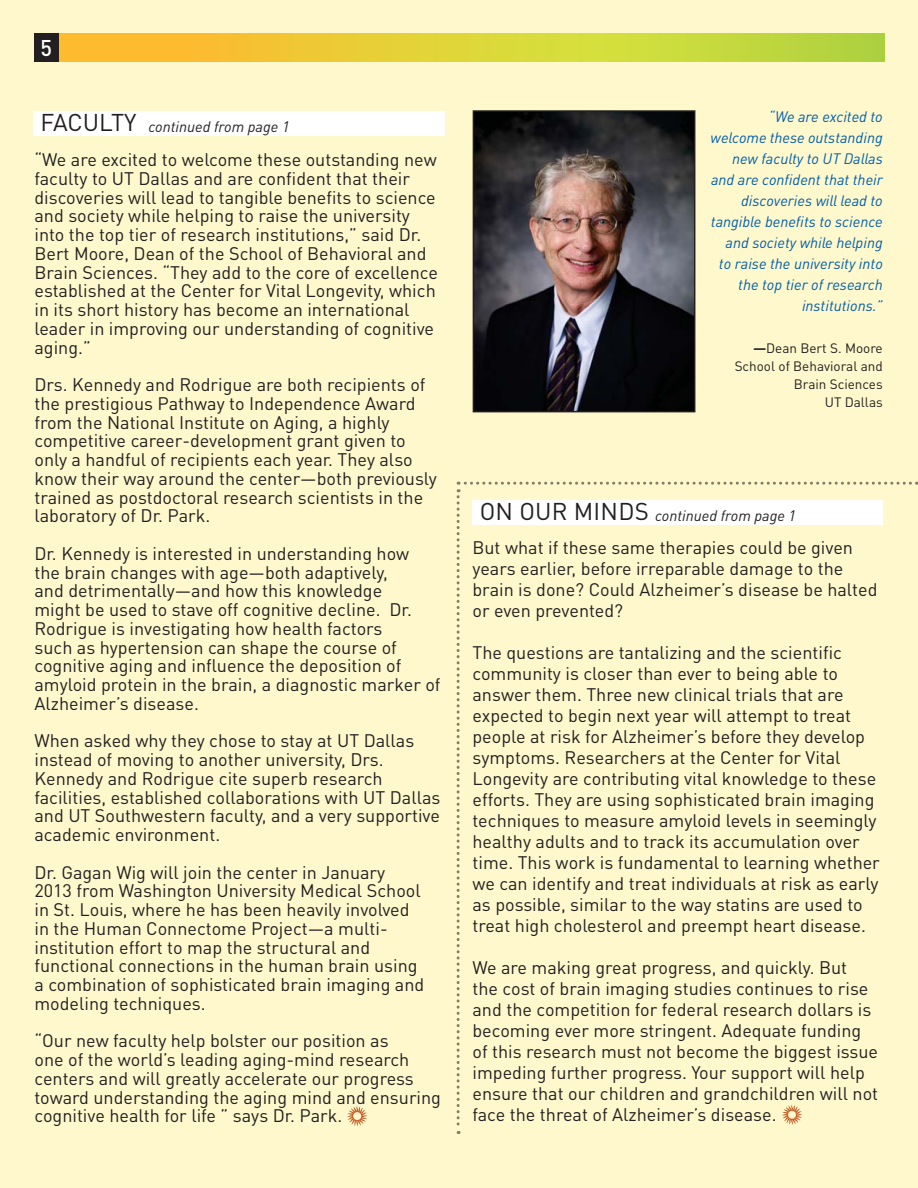
<style>
.page{position:relative;width:918px;height:1188px;background:#fef8cc}
.page>*{position:absolute;margin:0;border:0;box-sizing:border-box;transform-origin:0 0}
.t1{font:500 22.5px "DIN Pro";color:#fff}
.t2{font:18px/18.8px "DIN Pro";color:#231f20}
.t3{font:italic 15px/21px "DIN Pro";color:#005daa;text-align:right}
.t4{font:italic 15px "DIN Pro";color:#231f20}
.t5{font:13.5px/18px "DIN Pro";color:#231f20;text-align:right}
.s1{font-style:normal;font-size:24px}
.s2{font-weight:700;font-style:italic}
</style>
<div class="page">
<svg style="left:58px;top:34px;width:826px;height:28px;background:#ddce38"></svg>
<div style="left:34px;top:34px;width:24px;height:28px;background:#231f20"></div>
<div style="left:34px;top:111px;width:411px;height:24px;background:#fff"></div>
<img style="left:476px;top:113px;width:216px;height:296px">
<div style="left:473px;top:110px;width:222px;height:302px;border:2px solid #231f20"></div>
<svg style="left:347px;top:1106px;width:20px;height:20px"></svg>
<svg style="left:457px;top:482px;width:453px;height:652px"></svg>
<p class="t1" style="left:41px;top:35px;width:13px">5</p>
<p class="t4" style="left:41px;top:121px;width:250px"><span class="s1">FACULTY</span> continued from page 1</p>
<p class="t3" style="left:711px;top:108px;width:174px">“We are excited to welcome these outstanding new faculty to UT Dallas and are confident that their discoveries will lead to tangible benefits to science and society while helping to raise the university into the top tier of research institutions.”</p>
<p class="t5" style="left:735px;top:341px;width:150px"><span class="s2">—</span>Dean Bert S. Moore<br>School of Behavioral and<br>Brain Sciences<br>UT Dallas</p>
<p class="t2" style="left:34px;top:152px;width:405px">“We are excited to welcome these outstanding new faculty to UT Dallas and are confident that their discoveries will lead to tangible benefits to science and society while helping to raise the university into the top tier of research institutions,” said Dr.<br>Bert Moore, Dean of the School of Behavioral and Brain Sciences. “They add to the core of excellence established at the Center for Vital Longevity, which in its short history has become an international leader in improving our understanding of cognitive aging.”</p>
<p class="t2" style="left:34px;top:377px;width:404px">Drs. Kennedy and Rodrigue are both recipients of the prestigious Pathway to Independence Award from the National Institute on Aging, a highly competitive career-development grant given to only a handful of recipients each year. They also know their way around the center—both previously trained as postdoctoral research scientists in the laboratory of Dr. Park.</p>
<p class="t2" style="left:34px;top:546px;width:408px">Dr. Kennedy is interested in understanding how<br>the brain changes with age—both adaptively,<br>and detrimentally—and how this knowledge<br>might be used to stave off cognitive decline. Dr.<br>Rodrigue is investigating how health factors<br>such as hypertension can shape the course of cognitive aging and influence the deposition of amyloid protein in the brain, a diagnostic marker of Alzheimer’s disease.</p>
<p class="t2" style="left:34px;top:734px;width:407px">When asked why they chose to stay at UT Dallas instead of moving to another university, Drs.<br>Kennedy and Rodrigue cite superb research facilities, established collaborations with UT Dallas and UT Southwestern faculty, and a very supportive academic environment.</p>
<p class="t2" style="left:34px;top:865px;width:391px">Dr. Gagan Wig will join the center in January 2013 from Washington University Medical School in St. Louis, where he has been heavily involved in the Human Connectome Project—a multi&shy;institution effort to map the structural and functional connections in the human brain using a combination of sophisticated brain imaging and modeling techniques.</p>
<p class="t2" style="left:34px;top:1034px;width:408px">“Our new faculty help bolster our position as<br>one of the world’s leading aging-mind research centers and will greatly accelerate our progress toward understanding the aging mind and ensuring cognitive health for life ” says Dr. Park.</p>
<p class="t4" style="left:480px;top:511px;width:318px"><span class="s1">ON OUR MINDS</span> continued from page 1</p>
<p class="t2" style="left:473px;top:539px;width:407px;line-height:21px">But what if these same therapies could be given years earlier, before irreparable damage to the brain is done? Could Alzheimer’s disease be halted or even prevented?</p>
<p class="t2" style="left:473px;top:644px;width:409px;line-height:21px">The questions are tantalizing and the scientific community is closer than ever to being able to answer them. Three new clinical trials that are expected to begin next year will attempt to treat people at risk for Alzheimer’s before they develop symptoms. Researchers at the Center for Vital Longevity are contributing vital knowledge to these efforts. They are using sophisticated brain imaging techniques to measure amyloid levels in seemingly healthy adults and to track its accumulation over time. This work is fundamental to learning whether we can identify and treat individuals at risk as early as possible, similar to the way statins are used to treat high cholesterol and preempt heart disease.</p>
<p class="t2" style="left:473px;top:959px;width:407px;line-height:21px">We are making great progress, and quickly. But<br>the cost of brain imaging studies continues to rise and the competition for federal research dollars is becoming ever more stringent. Adequate funding of this research must not become the biggest issue impeding further progress. Your support will help ensure that our children and grandchildren will not face the threat of Alzheimer’s disease.</p>
</div>
